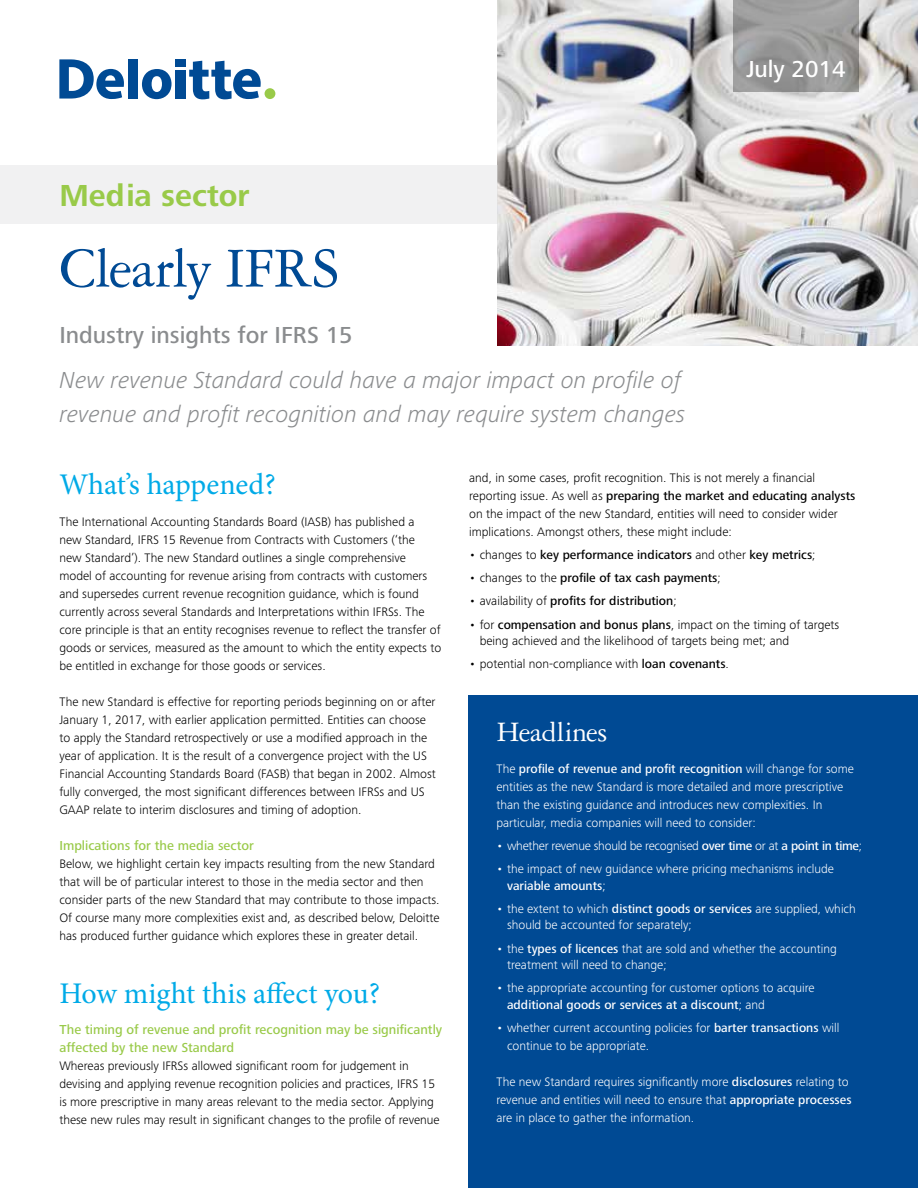
<style>
.page{position:relative;width:918px;height:1188px;background:#fff}
.page>*{position:absolute;margin:0;border:0;box-sizing:border-box;transform-origin:0 0}
.t1{font:60px "Garamond 3 LT Std";letter-spacing:-.02em;color:#004a94}
.t2{font:700 31.5px "Frutiger Next Pro";color:#99ca49}
.t3{font:30px "Minion Pro";letter-spacing:-.005em;color:#00aae7}
.t4{font:30px "Garamond 3 LT Std";letter-spacing:-.015em;color:#fff}
.t5{font:italic 300 24px/34.5px "Frutiger Next Pro";color:#8a8c8e}
.t6{font:500 24px "Frutiger Next Pro";color:#8a8c8e}
.t7{font:500 24px "Frutiger Next Pro";color:#fff}
.t8{font:500 13.5px/18px "Frutiger Next Pro";color:#99ca49}
.t9{font:300 12.75px/18px "Frutiger Next Pro";color:#000}
.t10{font:300 12.75px/18px "Frutiger Next Pro";color:#fff}
.t11{font:500 12.75px "Frutiger Next Pro";color:#000}
.t12{font:300 12.75px "Frutiger Next Pro";letter-spacing:-.02em;color:#fff}
.s1{font-weight:500}
.s2{font-weight:300}
</style>
<div class="page">
<div style="left:468px;top:696px;width:450px;height:492px;background:#004a94"></div>
<img style="left:498px;top:0;width:420px;height:346px">
<div style="left:265px;top:88px;width:10px;height:11px;background:#99ca49;border-radius:50%"></div>
<svg style="left:142px;top:69px;width:30px;height:30px"></svg>
<div style="left:128px;top:60px;width:10px;height:39px;background:#004a94"></div>
<div style="left:176px;top:70px;width:10px;height:29px;background:#004a94"></div>
<div style="left:176px;top:60px;width:10px;height:7px;background:#004a94"></div>
<svg style="left:59px;top:59px;width:65px;height:40px"></svg>
<svg style="left:189px;top:61px;width:72px;height:38px"></svg>
<div style="left:0;top:166px;width:498px;height:58px;background:#f1f1f2"></div>
<svg style="left:733px;top:0;width:126px;height:92px;background:#9a9a9a"></svg>
<h2 class="t2" style="left:59px;top:178px;width:192px">Media sector</h2>
<h1 class="t1" style="left:59px;top:236px;width:281px">Clearly IFRS</h1>
<h3 class="t6" style="left:59px;top:322px;width:295px">Industry insights for IFRS 15</h3>
<h3 class="t5" style="left:59px;top:362px;width:627px">New revenue Standard could have a major impact on profile of revenue and profit recognition and may require system changes</h3>
<h3 class="t7" style="left:746px;top:55px;width:101px">July 2014</h3>
<h3 class="t3" style="left:59px;top:465px;width:218px">What’s happened?</h3>
<p class="t9" style="left:59px;top:513px;width:383px">The International Accounting Standards Board (IASB) has published a<br>new Standard, IFRS 15 Revenue from Contracts with Customers (‘the<br>new Standard’). The new Standard outlines a single comprehensive model of accounting for revenue arising from contracts with customers and supersedes current revenue recognition guidance, which is found currently across several Standards and Interpretations within IFRSs. The core principle is that an entity recognises revenue to reflect the transfer of goods or services, measured as the amount to which the entity expects to be entitled in exchange for those goods or services.</p>
<p class="t9" style="left:59px;top:693px;width:378px">The new Standard is effective for reporting periods beginning on or after January 1, 2017, with earlier application permitted. Entities can choose to apply the Standard retrospectively or use a modified approach in the year of application. It is the result of a convergence project with the US Financial Accounting Standards Board (FASB) that began in 2002. Almost fully converged, the most significant differences between IFRSs and US GAAP relate to interim disclosures and timing of adoption.</p>
<p class="t8" style="left:59px;top:836px;width:196px">Implications for the media sector</p>
<p class="t9" style="left:59px;top:855px;width:382px">Below, we highlight certain key impacts resulting from the new Standard that will be of particular interest to those in the media sector and then consider parts of the new Standard that may contribute to those impacts.<br>Of course many more complexities exist and, as described below, Deloitte has produced further guidance which explores these in greater detail.</p>
<h3 class="t3" style="left:59px;top:973px;width:322px">How might this affect you?</h3>
<p class="t8" style="left:59px;top:1021px;width:384px">The timing of revenue and profit recognition may be significantly affected by the new Standard</p>
<p class="t9" style="left:59px;top:1057px;width:382px">Whereas previously IFRSs allowed significant room for judgement in devising and applying revenue recognition policies and practices, IFRS 15 is more prescriptive in many areas relevant to the media sector. Applying these new rules may result in significant changes to the profile of revenue</p>
<p class="t9" style="left:469px;top:468px;width:388px">and, in some cases, profit recognition. This is not merely a financial reporting issue. As well as <span class="s1">preparing the market and educating analysts </span>on the impact of the new Standard, entities will need to consider wider implications. Amongst others, these might include:</p>
<p class="t11" style="left:469px;top:547px;width:348px"><span class="s2">• changes to</span> key performance indicators <span class="s2">and other</span> key metrics<span class="s2">;</span></p>
<p class="t11" style="left:469px;top:571px;width:253px"><span class="s2">• changes to the</span> profile of tax cash payments<span class="s2">;</span></p>
<p class="t11" style="left:469px;top:594px;width:209px"><span class="s2">• availability of</span> profits for distribution<span class="s2">;</span></p>
<p class="t9" style="left:480px;top:616px;width:361px;line-height:16.5px;text-indent:-11px">• for <span class="s1">compensation and bonus plans</span>, impact on the timing of targets being achieved and the likelihood of targets being met; and</p>
<p class="t9" style="left:469px;top:655px;width:261px">• potential non-compliance with <span class="s1">loan covenants</span>.</p>
<h3 class="t4" style="left:496px;top:716px;width:113px">Headlines</h3>
<p class="t10" style="left:496px;top:759px;width:359px">The <span class="s1">profile of revenue and profit recognition</span> will change for some entities as the new Standard is more detailed and more prescriptive than the existing guidance and introduces new complexities. In particular, media companies will need to consider:</p>
<p class="t12" style="left:496px;top:838px;width:367px">• whether revenue should be recognised <span class="s1">over time</span> or at <span class="s1">a point in time</span>;</p>
<p class="t10" style="left:507px;top:861px;width:329px;line-height:16.5px;text-indent:-11px">• the impact of new guidance where pricing mechanisms include <span class="s1">variable amounts</span>;</p>
<p class="t10" style="left:507px;top:900px;width:350px;line-height:16.5px;text-indent:-11px">• the extent to which <span class="s1">distinct goods or services</span> are supplied, which should be accounted for separately;</p>
<p class="t10" style="left:507px;top:940px;width:331px;line-height:16.5px;text-indent:-11px">• the <span class="s1">types of licences</span> that are sold and whether the accounting treatment will need to change;</p>
<p class="t10" style="left:507px;top:980px;width:309px;line-height:16.5px;text-indent:-11px">• the appropriate accounting for customer options to acquire <span class="s1">additional goods or services at a discount</span>; and</p>
<p class="t10" style="left:507px;top:1019px;width:334px;text-indent:-11px">• whether current accounting policies for <span class="s1">barter transactions</span> will continue to be appropriate.</p>
<p class="t10" style="left:496px;top:1073px;width:357px">The new Standard requires significantly more <span class="s1">disclosures</span> relating to revenue and entities will need to ensure that <span class="s1">appropriate processes </span>are in place to gather the information.</p>
</div>
